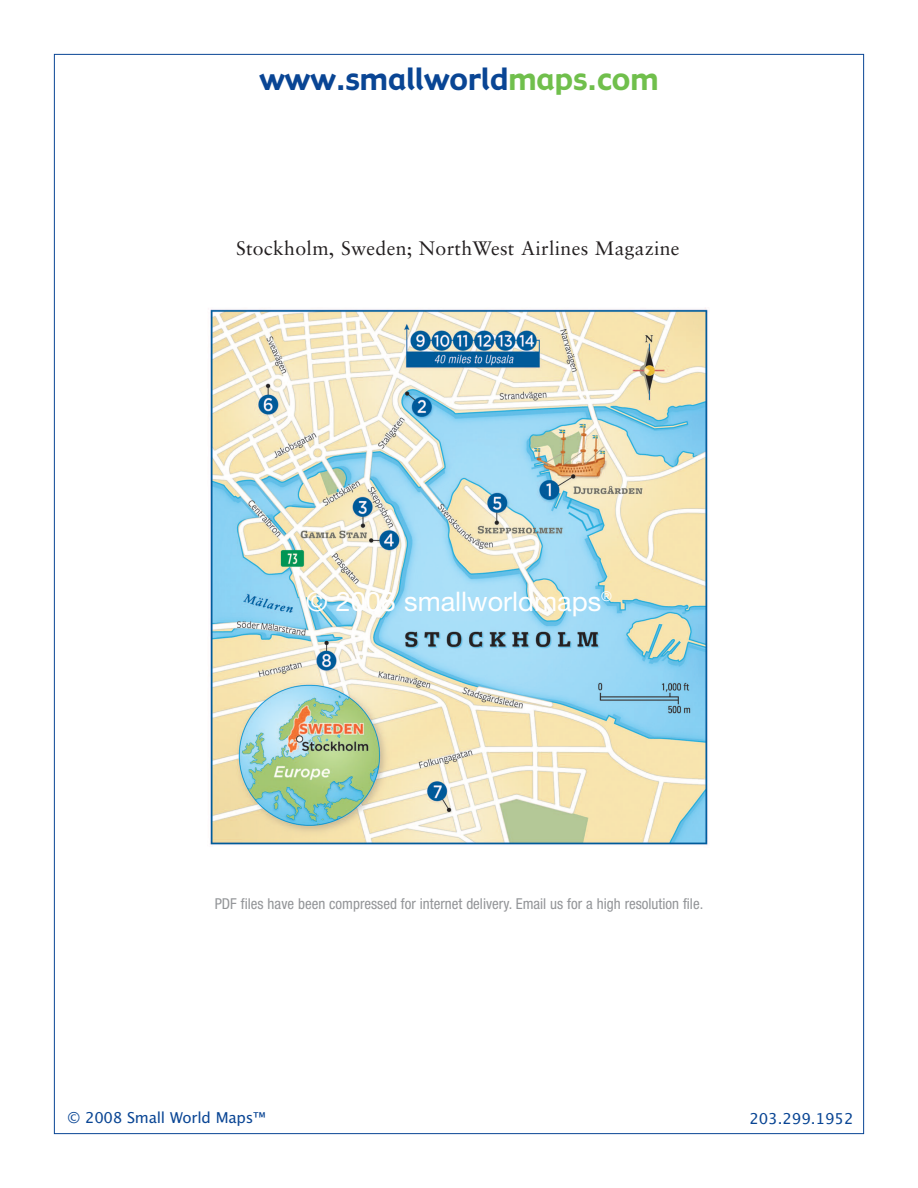
<style>
.page{position:relative;width:918px;height:1188px;background:#fff}
.page>*{position:absolute;margin:0;border:0;box-sizing:border-box;transform-origin:0 0}
.t1{font:30px "Gadget";color:#094594}
.t2{font:27px "Helvetica Neue";color:#fff}
.t3{font:19.5px "Sabon";letter-spacing:.015em;color:#231f20}
.t4{font:condensed 15px "Helvetica Neue";color:#939598}
.t5{font:15px "Lucida Grande";letter-spacing:-.015em;color:#094594}
.s1{color:#70bf4c}
</style>
<div class="page">
<img style="left:210px;top:308px;width:498px;height:537px">
<h1 class="t1" style="left:259px;top:62px;width:401px">www.smallworld<span class="s1">maps.com</span></h1>
<h3 class="t3" style="left:236px;top:240px;width:445px">Stockholm, Sweden; NorthWest Airlines Magazine</h3>
<h2 class="t2" style="left:306px;top:591px;width:307px">© 2008 smallworldmaps<sup>®</sup></h2>
<p class="t4" style="left:215px;top:898px;width:490px">PDF files have been compressed for internet delivery. Email us for a high resolution file.</p>
<p class="t5" style="left:68px;top:1109px;width:199px">© 2008 Small World Maps™</p>
<p class="t5" style="left:749px;top:1110px;width:106px">203.299.1952</p>
</div>
